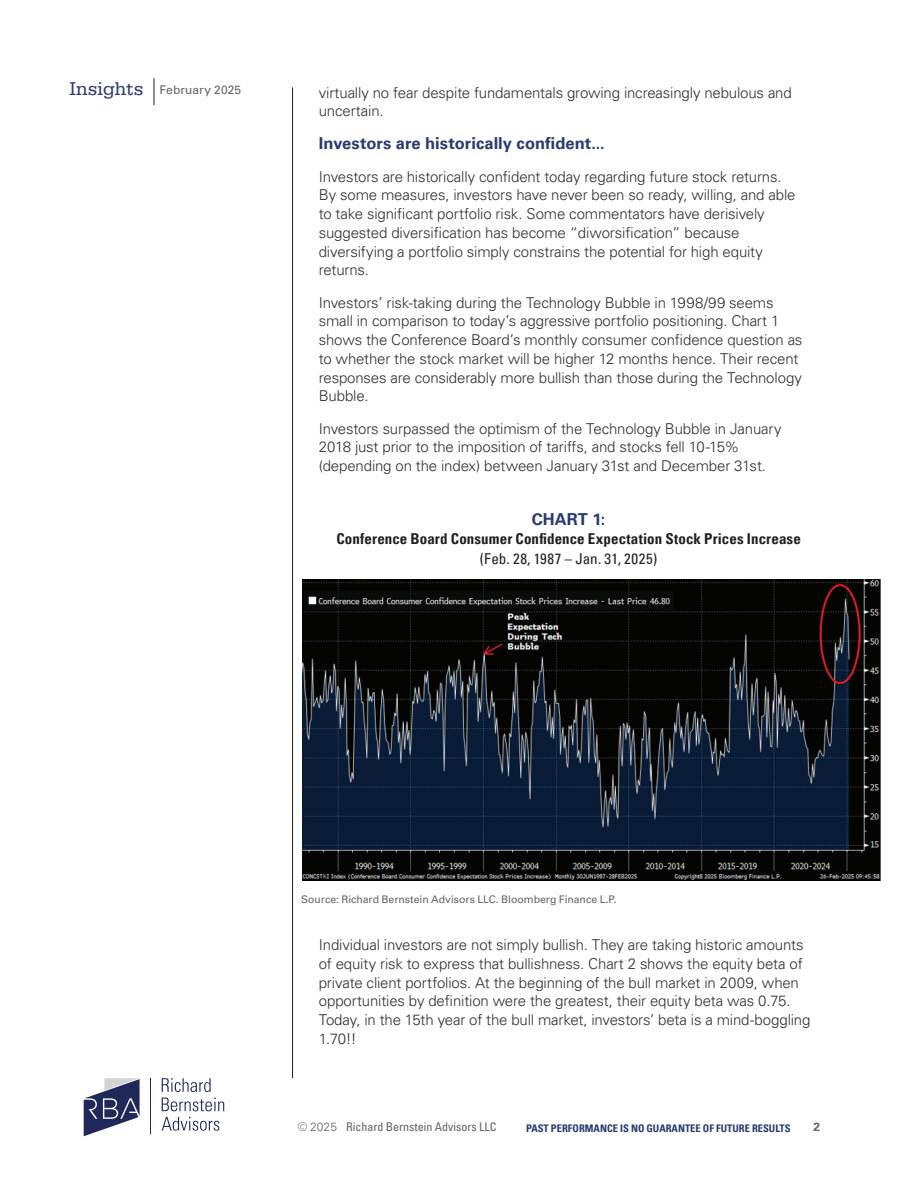
<style>
.page{position:relative;width:918px;height:1188px;background:#fff}
.page>*{position:absolute;margin:0;border:0;box-sizing:border-box;transform-origin:0 0}
.Subhead_Universe_65_11_pt{font:700 16.5px "Univers LT Pro 65";letter-spacing:.005em;color:#2a3a70}
.Body_Universe_45_10_12_5{font:300 15px/18.8px "Univers LT Pro 45";letter-spacing:-.01em;color:#312f30}
.t1{font:700 condensed 15px "Univers LT Pro";letter-spacing:.005em;color:#231f20}
.t2{font:condensed 15px "Univers LT Pro";letter-spacing:.035em;color:#231f20}
.t3{font:condensed 12px "Univers LT Pro";color:#636366}
.t4{font:12px "Univers LT Pro 55 Roman";letter-spacing:.01em;color:#636366}
.t5{font:700 12px "Univers LT Pro 65";color:#636366}
.t6{font:10.5px "Univers LT Pro 55 Roman";color:#636366}
.t7{font:700 condensed 10.5px "Univers LT Pro";color:#2a3a70}
.s1{font-family:"Serifa Std";font-size:19.5px;color:#2a3a70}
.s2{font-family:"Univers LT Pro 45";font-weight:300;font-stretch:normal}
</style>
<div class="page">
<svg style="left:154px;top:78px;width:1px;height:27px"></svg>
<svg style="left:84px;top:1078px;width:56px;height:58px"></svg>
<hr style="left:151px;top:1078px;width:1px;height:55px;background:#1e2959">
<svg style="left:162px;top:1117px;width:57px;height:14px"></svg>
<svg style="left:162px;top:1078px;width:49px;height:14px"></svg>
<svg style="left:162px;top:1098px;width:62px;height:13px"></svg>
<hr style="left:292px;top:87px;width:1px;height:991px;background:#231f20">
<img style="left:303px;top:580px;width:578px;height:300px">
<p class="t4" style="left:70px;top:82px;width:173px"><span class="s1">Insights</span> February 2025</p>
<p class="Body_Universe_45_10_12_5" style="left:319px;top:83px;width:475px">virtually no fear despite fundamentals growing increasingly nebulous and uncertain.</p>
<p class="Subhead_Universe_65_11_pt" style="left:319px;top:132px;width:288px">Investors are historically confident...</p>
<p class="Body_Universe_45_10_12_5" style="left:319px;top:167px;width:478px">Investors are historically confident today regarding future stock returns.<br>By some measures, investors have never been so ready, willing, and able to take significant portfolio risk. Some commentators have derisively suggested diversification has become “diworsification” because diversifying a portfolio simply constrains the potential for high equity returns.</p>
<p class="Body_Universe_45_10_12_5" style="left:319px;top:293px;width:485px">Investors’ risk-taking during the Technology Bubble in 1998/99 seems small in comparison to today’s aggressive portfolio positioning. Chart 1 shows the Conference Board’s monthly consumer confidence question as to whether the stock market will be higher 12 months hence. Their recent responses are considerably more bullish than those during the Technology Bubble.</p>
<p class="Body_Universe_45_10_12_5" style="left:319px;top:419px;width:464px">Investors surpassed the optimism of the Technology Bubble in January<br>2018 just prior to the imposition of tariffs, and stocks fell 10-15% (depending on the index) between January 31st and December 31st.</p>
<p class="Subhead_Universe_65_11_pt" style="left:532px;top:508px;width:75px">CHART 1:</p>
<p class="t1" style="left:336px;top:530px;width:466px">Conference Board Consumer Confidence Expectation Stock Prices Increase</p>
<p class="t2" style="left:480px;top:549px;width:179px">(Feb. 28, 1987 – Jan. 31, 2025)</p>
<p class="t6" style="left:301px;top:892px;width:317px">Source: Richard Bernstein Advisors LLC. Bloomberg Finance L.P.</p>
<p class="Body_Universe_45_10_12_5" style="left:319px;top:935px;width:493px">Individual investors are not simply bullish. They are taking historic amounts of equity risk to express that bullishness. Chart 2 shows the equity beta of private client portfolios. At the beginning of the bull market in 2009, when opportunities by definition were the greatest, their equity beta was 0.75.<br>Today, in the 15th year of the bull market, investors’ beta is a mind-boggling 1.70!!</p>
<p class="t3" style="left:298px;top:1119px;width:200px"><span class="s2">© 2025</span> Richard Bernstein Advisors LLC</p>
<p class="t5" style="left:813px;top:1118px;width:8px">2</p>
<p class="t7" style="left:526px;top:1122px;width:266px">PAST PERFORMANCE IS NO GUARANTEE OF FUTURE RESULTS</p>
</div>
